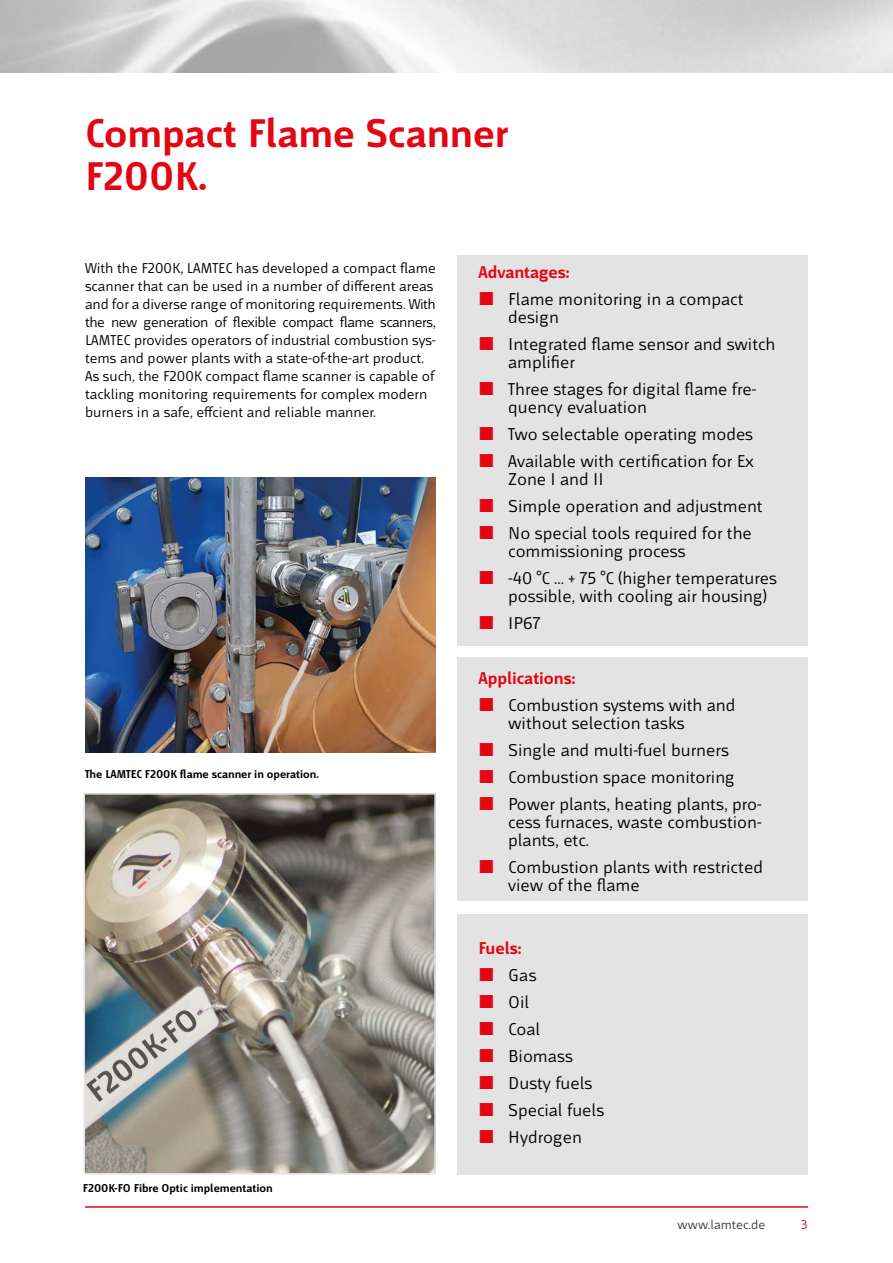
<style>
.page{position:relative;width:893px;height:1263px;background:#fff}
.page>*{position:absolute;margin:0;border:0;box-sizing:border-box;transform-origin:0 0}
.t1{font:700 42px/42.5px "Mr Jones";color:#e30613}
.t2{font:18px/27px "Mr Jones";color:#000}
.t3{font:700 18px "Mr Jones";color:#e30613}
.t4{font:15px/18px "Mr Jones";color:#000}
.t5{font:13.5px "Mr Jones";color:#3c3c3b}
.t6{font:13.5px "Mr Jones";color:#e30613}
.t7{font:700 12px "Mr Jones";color:#000}
</style>
<div class="page">
<hr style="left:85px;top:1206px;width:723px;height:2px;background:#e30613">
<div style="left:457px;top:658px;width:351px;height:243px;background:#e3e3e3"></div>
<div style="left:457px;top:255px;width:351px;height:390px;background:#e3e3e3"></div>
<img style="left:85px;top:477px;width:351px;height:275px">
<div style="left:457px;top:914px;width:351px;height:260px;background:#e3e3e3"></div>
<img style="left:87px;top:796px;width:346px;height:375px">
<img style="left:87px;top:1000px;width:102px;height:134px">
<svg style="left:87px;top:1009px;width:111px;height:93px;background:#8e9da2"></svg>
<div style="left:84px;top:793px;width:352px;height:381px;border:2px solid #e3e3e3"></div>
<h1 class="t1" style="left:85px;top:113px;width:425px">Compact Flame Scanner<br>F200K.</h1>
<p class="t4" style="left:85px;top:260px;width:352px">With the F200K, LAMTEC has developed a compact flame scanner that can be used in a number of different areas and for a diverse range of monitoring requirements. With the new generation of flexible compact flame scanners, LAMTEC provides operators of industrial combustion sys&shy;tems and power plants with a state-of-the-art product.<br>As such, the F200K compact flame scanner is capable of tackling monitoring requirements for complex modern burners in a safe, effcient and reliable manner.</p>
<p class="t3" style="left:478px;top:262px;width:93px">Advantages:</p>
<p class="t2" style="left:508px;top:290px;width:237px;line-height:18px">Flame monitoring in a compact design</p>
<p class="t2" style="left:508px;top:335px;width:269px;line-height:18px">Integrated flame sensor and switch amplifier</p>
<p class="t2" style="left:508px;top:380px;width:250px;line-height:18px">Three stages for digital flame fre&shy;quency evaluation</p>
<p class="t2" style="left:508px;top:420px;width:247px">Two selectable operating modes<br>Available with certification for Ex</p>
<p class="t2" style="left:508px;top:465px;width:256px">Zone I and II<br>Simple operation and adjustment<br>No special tools required for the</p>
<p class="t2" style="left:508px;top:537px;width:270px">commissioning process<br>-40 °C ... + 75 °C (higher temperatures</p>
<p class="t2" style="left:508px;top:582px;width:260px">possible, with cooling air housing)<br>IP67</p>
<p class="t7" style="left:85px;top:767px;width:235px">The LAMTEC F200K flame scanner in operation.</p>
<p class="t7" style="left:83px;top:1181px;width:191px">F200K-FO Fibre Optic implementation</p>
<p class="t3" style="left:478px;top:669px;width:99px">Applications:</p>
<p class="t2" style="left:508px;top:696px;width:229px;line-height:18px">Combustion systems with and without selection tasks</p>
<p class="t2" style="left:508px;top:737px;width:255px">Single and multi-fuel burners<br>Combustion space monitoring<br>Power plants, heating plants, pro-</p>
<p class="t2" style="left:508px;top:813px;width:255px;line-height:18px">cess furnaces, waste combustion&shy;plants, etc.</p>
<p class="t2" style="left:508px;top:858px;width:256px;line-height:18px">Combustion plants with restricted view of the flame</p>
<p class="t3" style="left:478px;top:938px;width:45px">Fuels:</p>
<p class="t2" style="left:508px;top:961px;width:98px">Gas<br>Oil<br>Coal<br>Biomass<br>Dusty fuels<br>Special fuels<br>Hydrogen</p>
<p class="t5" style="left:678px;top:1217px;width:89px">www.lamtec.de</p>
<p class="t6" style="left:801px;top:1217px;width:8px">3</p>
</div>
